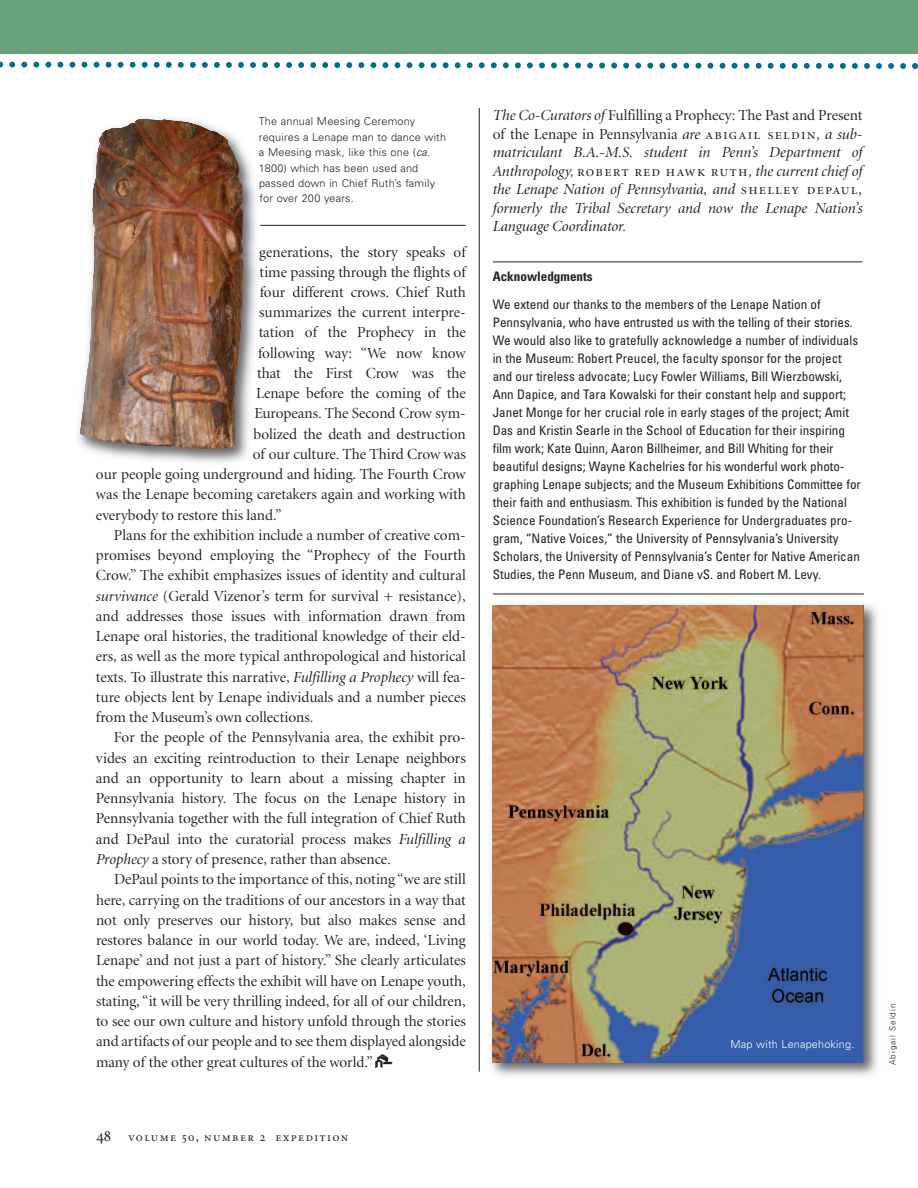
<style>
.page{position:relative;width:918px;height:1188px;background:#fff}
.page>*{position:absolute;margin:0;border:0;box-sizing:border-box;transform-origin:0 0}
.t1{font:15.3px "Minion Display";color:#231f20}
.t2{font:italic 15.3px/18.5px "Minion Display";color:#231f20;text-align:justify}
.t3{font:condensed 13.2px/18px "Univers";color:#231f20}
.t4{font:700 condensed 13.2px "Univers";color:#231f20}
.t5{font:12.75px "Minion Regular SC";letter-spacing:.1em;color:#231f20}
.t6{font:300 10.8px/15.3px "Univers";letter-spacing:.015em;color:#231f20}
.t7{font:300 10.8px "Univers";letter-spacing:.015em;color:#fff}
.t8{font:300 8.25px "Univers";letter-spacing:.11em;color:#231f20}
.s1{font-style:italic}
.s2{font-style:normal}
.s3{font-family:"Minion Display Regular SC";font-style:normal}
.s4{font-size:16.5px}
</style>
<div class="page">
<img style="left:78px;top:118px;width:270px;height:345px">
<img style="left:79px;top:119px;width:152px;height:331px">
<hr style="left:493px;top:262px;width:369px;height:1px;background:#231f20">
<svg style="left:375px;top:1054px;width:18px;height:14px"></svg>
<img style="left:491px;top:603px;width:387px;height:473px">
<img style="left:493px;top:605px;width:371px;height:458px">
<div style="left:0;top:0;width:918px;height:54px;background:#67a079"></div>
<svg style="left:0;top:61px;width:918px;height:8px"></svg>
<hr style="left:260px;top:225px;width:206px;height:1px;background:#231f20">
<hr style="left:479px;top:108px;width:1px;height:964px;background:#231f20">
<hr style="left:493px;top:594px;width:371px;height:1px;background:#231f20">
<p class="t6" style="left:259px;top:115px;width:189px">The annual Meesing Ceremony requires a Lenape man to dance with a Meesing mask, like this one (<span class="s1">ca.<br></span>1800) which has been used and passed down in Chief Ruth’s family for over 200 years.</p>
<p class="t1" style="left:259px;top:246px;width:208px">generations, the story speaks of</p>
<p class="t1" style="left:260px;top:266px;width:208px">time passing through the flights of</p>
<p class="t1" style="left:260px;top:286px;width:208px">four different crows. Chief Ruth</p>
<p class="t1" style="left:259px;top:306px;width:208px">summarizes the current interpre-</p>
<p class="t1" style="left:259px;top:327px;width:209px">tation of the Prophecy in the</p>
<p class="t1" style="left:258px;top:347px;width:209px">following way: “We now know</p>
<p class="t1" style="left:257px;top:367px;width:210px">that the First Crow was the</p>
<p class="t1" style="left:256px;top:387px;width:211px">Lenape before the coming of the</p>
<p class="t1" style="left:254px;top:408px;width:213px">Europeans. The Second Crow sym-</p>
<p class="t1" style="left:254px;top:428px;width:214px">bolized the death and destruction</p>
<p class="t1" style="left:253px;top:448px;width:215px">of our culture. The Third Crow was</p>
<p class="t1" style="left:96px;top:468px;width:371px">our people going underground and hiding. The Fourth Crow</p>
<p class="t1" style="left:96px;top:489px;width:371px">was the Lenape becoming caretakers again and working with</p>
<p class="t1" style="left:96px;top:509px;width:187px">everybody to restore this land.”</p>
<p class="t1" style="left:114px;top:529px;width:353px">Plans for the exhibition include a number of creative com-</p>
<p class="t1" style="left:96px;top:549px;width:371px">promises beyond employing the “Prophecy of the Fourth</p>
<p class="t1" style="left:96px;top:570px;width:371px">Crow.” The exhibit emphasizes issues of identity and cultural</p>
<p class="t1" style="left:96px;top:590px;width:371px"><span class="s1">survivance</span> (Gerald Vizenor’s term for survival + resistance),</p>
<p class="t1" style="left:96px;top:610px;width:371px">and addresses those issues with information drawn from</p>
<p class="t1" style="left:96px;top:630px;width:371px">Lenape oral histories, the traditional knowledge of their eld-</p>
<p class="t1" style="left:96px;top:651px;width:371px">ers, as well as the more typical anthropological and historical</p>
<p class="t1" style="left:96px;top:671px;width:371px">texts. To illustrate this narrative, <span class="s1">Fulfilling a Prophecy</span> will fea-</p>
<p class="t1" style="left:96px;top:691px;width:371px">ture objects lent by Lenape individuals and a number pieces</p>
<p class="t1" style="left:96px;top:711px;width:219px">from the Museum’s own collections.</p>
<p class="t1" style="left:114px;top:732px;width:353px">For the people of the Pennsylvania area, the exhibit pro-</p>
<p class="t1" style="left:96px;top:752px;width:371px">vides an exciting reintroduction to their Lenape neighbors</p>
<p class="t1" style="left:96px;top:772px;width:371px">and an opportunity to learn about a missing chapter in</p>
<p class="t1" style="left:96px;top:792px;width:371px">Pennsylvania history. The focus on the Lenape history in</p>
<p class="t1" style="left:96px;top:813px;width:371px">Pennsylvania together with the full integration of Chief Ruth</p>
<p class="t1" style="left:96px;top:833px;width:371px">and DePaul into the curatorial process makes <span class="s1">Fulfilling a</span></p>
<p class="t1" style="left:96px;top:853px;width:296px"><span class="s1">Prophecy</span> a story of presence, rather than absence.</p>
<p class="t1" style="left:114px;top:873px;width:353px">DePaul points to the importance of this, noting “we are still</p>
<p class="t1" style="left:96px;top:894px;width:371px">here, carrying on the traditions of our ancestors in a way that</p>
<p class="t1" style="left:96px;top:914px;width:371px">not only preserves our history, but also makes sense and</p>
<p class="t1" style="left:96px;top:934px;width:371px">restores balance in our world today. We are, indeed, ‘Living</p>
<p class="t1" style="left:96px;top:954px;width:371px">Lenape’ and not just a part of history.” She clearly articulates</p>
<p class="t1" style="left:96px;top:975px;width:371px">the empowering effects the exhibit will have on Lenape youth,</p>
<p class="t1" style="left:96px;top:995px;width:371px">stating, “it will be very thrilling indeed, for all of our children,</p>
<p class="t1" style="left:96px;top:1015px;width:371px">to see our own culture and history unfold through the stories</p>
<p class="t1" style="left:96px;top:1035px;width:371px">and artifacts of our people and to see them displayed alongside</p>
<p class="t1" style="left:96px;top:1056px;width:278px">many of the other great cultures of the world.”</p>
<p class="t2" style="left:493px;top:108px;width:371px">The Co-Curators of <span class="s2">Fulfilling a Prophecy: The Past and Present of the Lenape in Pennsylvania</span> are <span class="s3">abigail seldin</span>, a sub&shy;matriculant B.A.-M.S. student in Penn’s Department of Anthropology, <span class="s3">robert red hawk ruth</span>, the current chief of the Lenape Nation of Pennsylvania, and <span class="s3">shelley depaul</span>, formerly the Tribal Secretary and now the Lenape Nation’s Language Coordinator.</p>
<p class="t4" style="left:493px;top:272px;width:101px">Acknowledgments</p>
<p class="t3" style="left:493px;top:296px;width:370px">We extend our thanks to the members of the Lenape Nation of Pennsylvania, who have entrusted us with the telling of their stories.<br>We would also like to gratefully acknowledge a number of individuals in the Museum: Robert Preucel, the faculty sponsor for the project and our tireless advocate; Lucy Fowler Williams, Bill Wierzbowski, Ann Dapice, and Tara Kowalski for their constant help and support; Janet Monge for her crucial role in early stages of the project; Amit Das and Kristin Searle in the School of Education for their inspiring film work; Kate Quinn, Aaron Billheimer, and Bill Whiting for their beautiful designs; Wayne Kachelries for his wonderful work photo&shy;graphing Lenape subjects; and the Museum Exhibitions Committee for their faith and enthusiasm. This exhibition is funded by the National Science Foundation’s Research Experience for Undergraduates pro&shy;gram, “Native Voices,” the University of Pennsylvania’s University Scholars, the University of Pennsylvania’s Center for Native American Studies, the Penn Museum, and Diane vS. and Robert M. Levy.</p>
<p class="t7" style="left:730px;top:1040px;width:126px">Map with Lenapehoking.</p>
<p class="t8" style="left:890px;top:1065px;width:63px;rotate:-90deg">Abigail Seldin</p>
<p class="t5" style="left:96px;top:1132px;width:254px"><span class="s4">48</span> volume 50, number 2 expedition</p>
</div>
